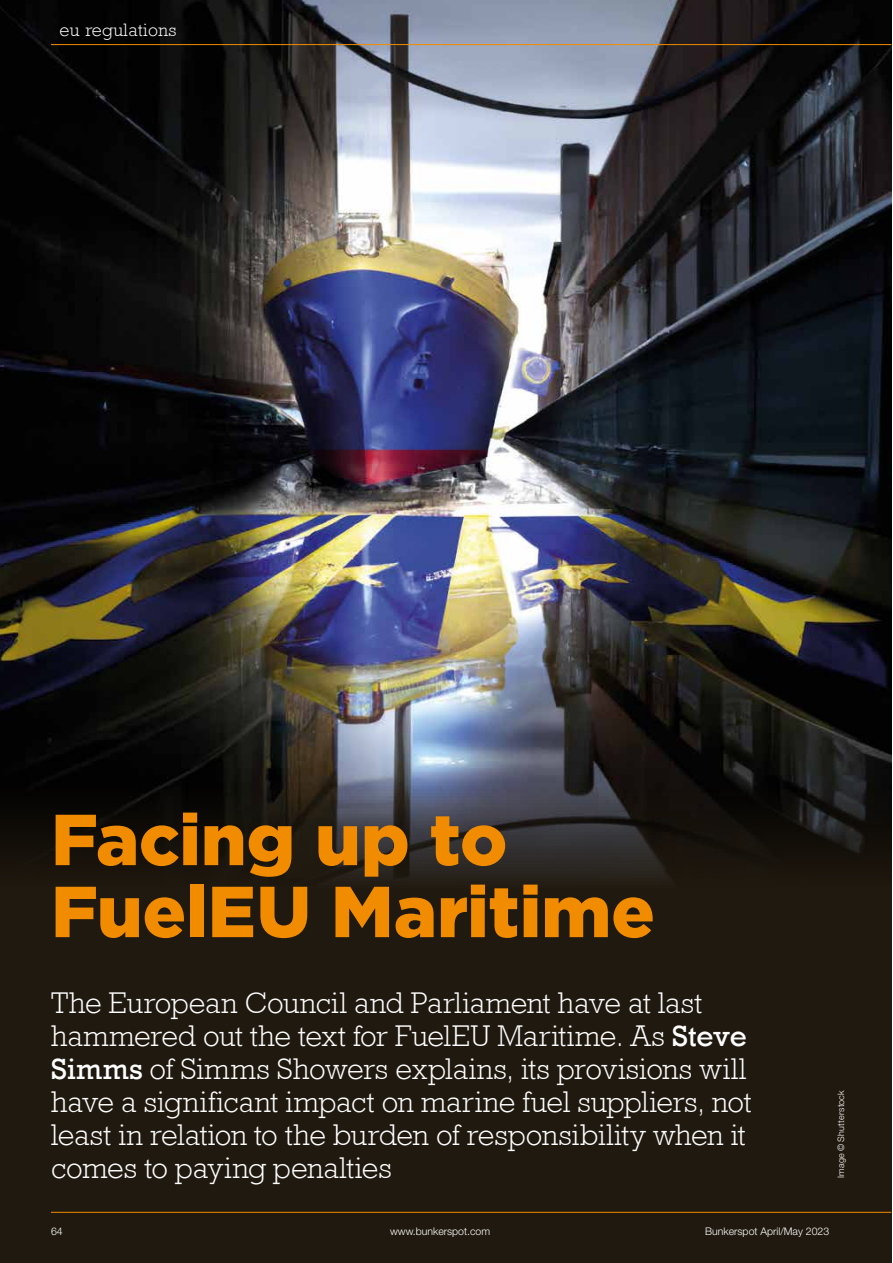
<style>
.page{position:relative;width:893px;height:1263px;background:#fff}
.page>*{position:absolute;margin:0;border:0;box-sizing:border-box;transform-origin:0 0}
.t1{font:900 72px/72px "Gotham";color:#f18c00}
.t2{font:300 30px/33px "Rockwell";letter-spacing:-.005em;color:#fff}
.t3{font:300 18px "Rockwell";letter-spacing:.025em;color:#fff}
.t4{font:300 10.5px "Helvetica Neue LT Std";color:#fff}
.t5{font:300 9px "Helvetica Neue LT Std";letter-spacing:.025em;color:#fff}
.s1{font-weight:400}
</style>
<div class="page">
<div style="left:0;top:0;width:891px;height:1263px;background:#20190f"></div>
<img style="left:0;top:0;width:891px;height:878px">
<hr style="left:51px;top:44px;width:840px;height:1px;background:#f18c00">
<hr style="left:51px;top:1212px;width:840px;height:1px;background:#f18c00">
<p class="t3" style="left:60px;top:20px;width:118px">eu regulations</p>
<h1 class="t1" style="left:51px;top:803px;width:605px">Facing up to<br>FuelEU Maritime</h1>
<p class="t2" style="left:51px;top:986px;width:702px">The European Council and Parliament have at last hammered out the text for FuelEU Maritime. As <span class="s1">Steve Simms</span> of Simms Showers explains, its provisions will have a significant impact on marine fuel suppliers, not least in relation to the burden of responsibility when it comes to paying penalties</p>
<p class="t5" style="left:836px;top:1178px;width:89px;rotate:-90deg">Image © Shutterstock</p>
<p class="t4" style="left:51px;top:1225px;width:13px">64</p>
<p class="t4" style="left:390px;top:1225px;width:101px">www.bunkerspot.com</p>
<p class="t4" style="left:705px;top:1225px;width:125px">Bunkerspot April/May 2023</p>
</div>
